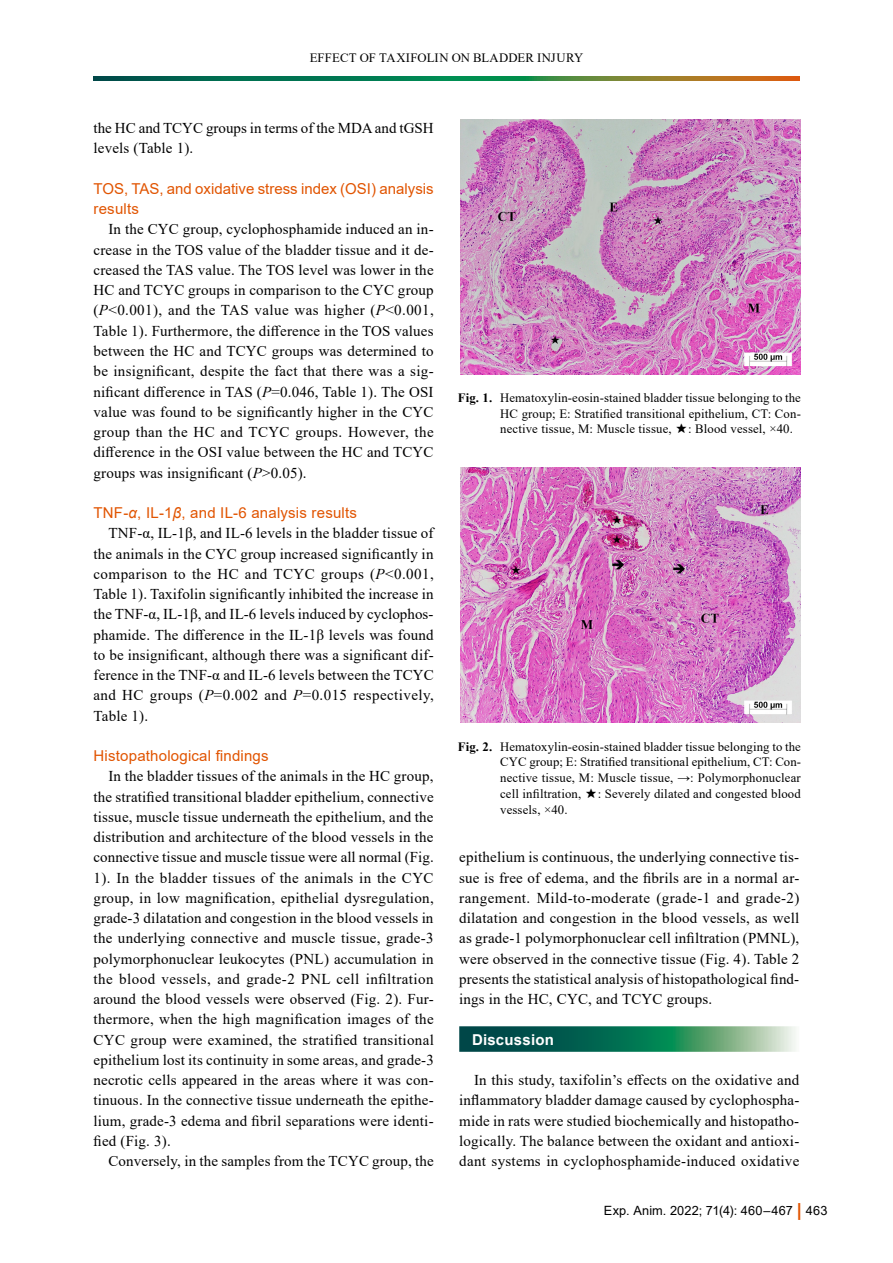
<style>
.page{position:relative;width:893px;height:1263px;background:#fff}
.page>*{position:absolute;margin:0;border:0;box-sizing:border-box;transform-origin:0 0}
.t1{font:15px/20.2px "Times New Roman";letter-spacing:.01em;color:#000;text-align:justify}
.t2{font:15px/20.2px "Arial";letter-spacing:.015em;color:#e15400}
.t3{font:15px "Times New Roman";letter-spacing:.03em;color:#000}
.t4{font:700 15px "Arial";letter-spacing:.015em;color:#fff}
.t5{font:12.75px/15.8px "Times New Roman";letter-spacing:.01em;color:#000;text-align:justify}
.t6{font:12.75px "Arial";letter-spacing:.02em;color:#000}
.s1{font-style:italic}
.s2{font-weight:700}
.s3{font-family:"Meiryo UI"}
.s4{font-weight:700;font-size:18px;color:#e15400}
</style>
<div class="page">
<svg style="left:459px;top:1026px;width:337px;height:26px"></svg>
<svg style="left:94px;top:77px;width:705px;height:4px"></svg>
<img style="left:461px;top:119px;width:340px;height:255px">
<img style="left:461px;top:468px;width:340px;height:255px">
<p class="t5" style="left:310px;top:49px;width:275px">EFFECT OF TAXIFOLIN ON BLADDER INJURY</p>
<p class="t1" style="left:94px;top:118px;width:81px">the HC and TCYC</p>
<p class="t1" style="left:206px;top:118px;width:145px">groups in terms of the MDA</p>
<p class="t1" style="left:375px;top:118px;width:60px">and tGSH</p>
<p class="t1" style="left:94px;top:138px;width:101px">levels (Table 1).</p>
<p class="t2" style="left:94px;top:178px;width:342px">TOS, TAS, and oxidative stress index (OSI) analysis results</p>
<p class="t1" style="left:108px;top:219px;width:51px">In the CYC</p>
<p class="t1" style="left:94px;top:219px;width:342px;text-indent:89px">group, cyclophosphamide induced an in&shy;crease in the TOS value of the bladder tissue and it de&shy;creased the TA S value. The TO S level was lower in the HC and TCYC</p>
<p class="t1" style="left:188px;top:280px;width:186px">groups in comparison to the CYC</p>
<p class="t1" style="left:94px;top:280px;width:342px;text-indent:304px">group (<span class="s1">P</span>&lt;0.001), and the TAS value was higher (<span class="s1">P</span>&lt;0.001, Table 1). Furthermore, the difference in the TOS values between the HC and TCYC groups was determined to be insignificant, despite the fact that there was a sig&shy;nificant difference in TAS (<span class="s1">P</span>=0.046, Table 1). The OSI value was found to be significantly higher in the CYC group than the HC and TCYC</p>
<p class="t1" style="left:94px;top:421px;width:342px;text-indent:202px">groups. However, the difference in the OSI value between the HC and TCYC groups was insignificant (<span class="s1">P</span>&gt;0.05).</p>
<p class="t2" style="left:94px;top:502px;width:265px">TNF-<span class="s1">α</span>, IL-1<span class="s1">β</span>, and IL-6 analysis results</p>
<p class="t1" style="left:94px;top:523px;width:341px;text-indent:15px">TNF-α, IL-1β, and IL-6 levels in the bladder tissue of the animals in the CYC group increased significantly in comparison to the HC and TCYC</p>
<p class="t1" style="left:94px;top:563px;width:342px;text-indent:227px">groups (<span class="s1">P</span>&lt;0.001, Table 1). Taxifolin significantly inhibited the increase in the TNF-α, IL-1β, and IL-6 levels induced by cyclophos&shy;phamide. The difference in the IL-1β levels was found to be insignificant, although there was a significant dif&shy;ference in the TNF-α and IL-6 levels between the TCYC and HC groups (<span class="s1">P</span>=0.002 and <span class="s1">P</span>=0.015 respectively, Table 1).</p>
<p class="t2" style="left:94px;top:745px;width:177px">Histopathological findings</p>
<p class="t1" style="left:108px;top:766px;width:327px">In the bladder tissues of the animals in the HC group,</p>
<p class="t1" style="left:94px;top:786px;width:342px">the stratified transitional bladder epithelium, connective</p>
<p class="t1" style="left:94px;top:806px;width:341px">tissue, muscle tissue underneath the epithelium, and the</p>
<p class="t1" style="left:94px;top:826px;width:341px">distribution and architecture of the blood vessels in the</p>
<p class="t1" style="left:94px;top:847px;width:342px">connective tissue and muscle tissue were all normal (Fig.</p>
<p class="t1" style="left:94px;top:867px;width:341px">1). In the bladder tissues of the animals in the CYC</p>
<p class="t1" style="left:94px;top:887px;width:342px">group, in low magnification, epithelial dysregulation,</p>
<p class="t1" style="left:94px;top:907px;width:341px">grade-3 dilatation and congestion in the blood vessels in</p>
<p class="t1" style="left:94px;top:928px;width:341px">the underlying connective and muscle tissue, grade-3</p>
<p class="t1" style="left:94px;top:948px;width:342px">polymorphonuclear leukocytes (PNL) accumulation in</p>
<p class="t3" style="left:94px;top:968px;width:342px">the blood vessels, and grade-2 PNL cell infiltration</p>
<p class="t1" style="left:94px;top:988px;width:342px">around the blood vessels were observed (Fig. 2). Fur-</p>
<p class="t1" style="left:94px;top:1009px;width:342px">thermore, when the high magnification images of the</p>
<p class="t1" style="left:94px;top:1029px;width:342px">CYC group were examined, the stratified transitional</p>
<p class="t1" style="left:94px;top:1049px;width:342px">epithelium lost its continuity in some areas, and grade-3</p>
<p class="t1" style="left:94px;top:1069px;width:342px">necrotic cells appeared in the areas where it was con-</p>
<p class="t1" style="left:94px;top:1090px;width:342px">tinuous. In the connective tissue underneath the epithe-</p>
<p class="t1" style="left:94px;top:1110px;width:342px">lium, grade-3 edema and fibril separations were identi-</p>
<p class="t1" style="left:94px;top:1130px;width:79px">fied (Fig. 3).</p>
<p class="t1" style="left:108px;top:1150px;width:231px">Conversely, in the samples from the TCYC</p>
<p class="t1" style="left:372px;top:1150px;width:63px">group, the</p>
<p class="t5" style="left:500px;top:389px;width:302px;text-indent:-42px"><span class="s2">Fig. 1.</span> Hematoxylin-eosin-stained bladder tissue belonging to the HC group; E: Stratified transitional epithelium, CT: Con&shy;nective tissue, M: Muscle tissue, <span class="s3">★</span>: Blood vessel, ×40.</p>
<p class="t5" style="left:500px;top:738px;width:302px;text-indent:-42px"><span class="s2">Fig. 2.</span> Hematoxylin-eosin-stained bladder tissue belonging to the CYC group; E: Stratified transitional epithelium, CT: Con&shy;nective tissue, M: Muscle tissue, →: Polymorphonuclear cell infiltration, <span class="s3">★</span>: Severely dilated and congested blood vessels, ×40.</p>
<p class="t1" style="left:459px;top:847px;width:342px">epithelium is continuous, the underlying connective tis&shy;sue is free of edema, and the fibrils are in a normal ar&shy;rangement. Mild-to-moderate (grade-1 and grade-2) dilatation and congestion in the blood vessels, as well as grade-1 polymorphonuclear cell infiltration (PMNL), were observed in the connective tissue (Fig. 4). Table 2 presents the statistical analysis of histopathological find&shy;ings in the HC, CYC</p>
<p class="t1" style="left:588px;top:988px;width:45px">, and TCYC</p>
<p class="t1" style="left:667px;top:988px;width:47px">groups.</p>
<p class="t4" style="left:472px;top:1029px;width:83px">Discussion</p>
<p class="t1" style="left:459px;top:1069px;width:342px;text-indent:15px">In this study, taxifolin’s effects on the oxidative and inflammatory bladder damage caused by cyclophospha&shy;mide in rats were studied biochemically and histopatho&shy;logically. The balance between the oxidant and antioxi&shy;dant systems in cyclophosphamide-induced oxidative</p>
<p class="t6" style="left:604px;top:1202px;width:225px">Exp. Anim. 2022; 71(4): 460–467 <span class="s4">|</span> 463</p>
</div>
